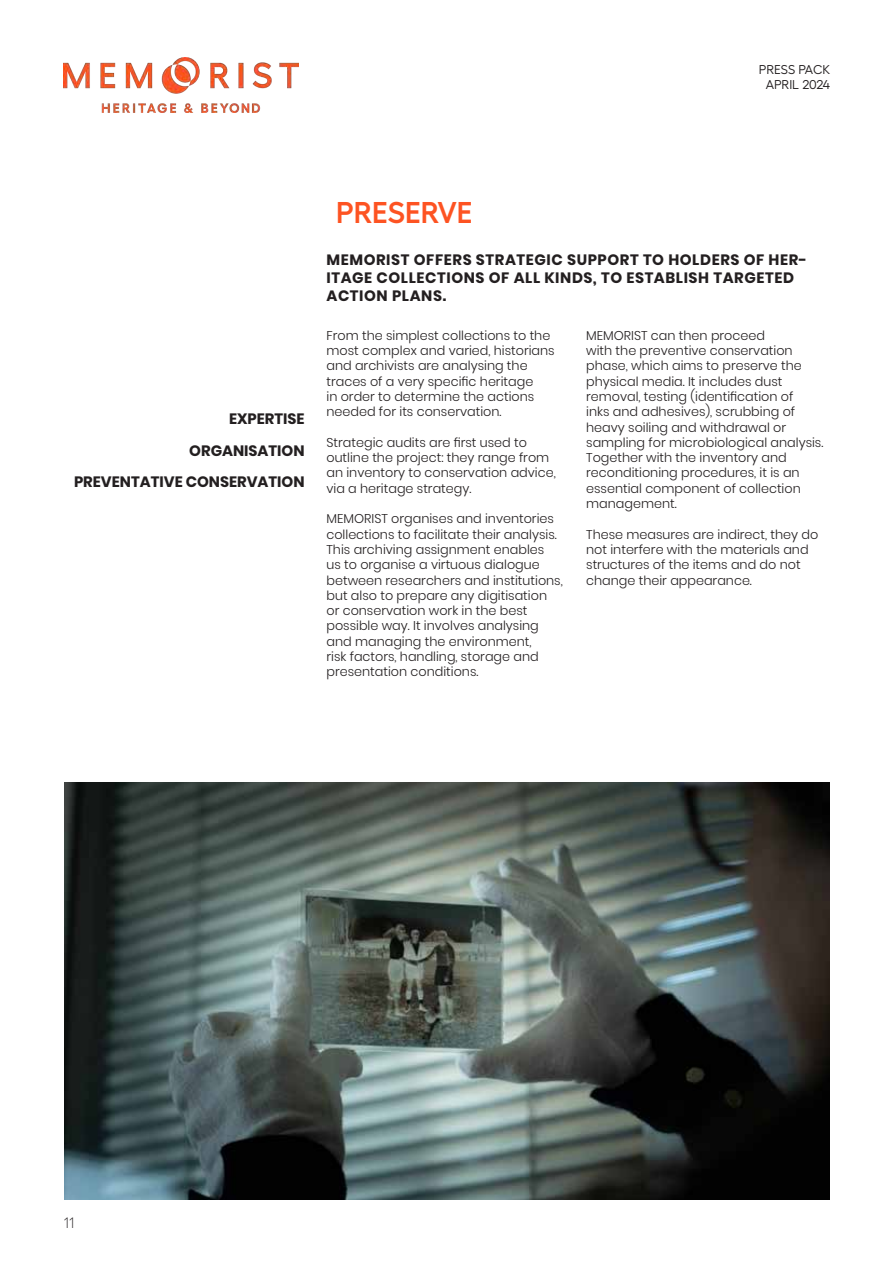
<style>
.page{position:relative;width:893px;height:1263px;background:#fff}
.page>*{position:absolute;margin:0;border:0;box-sizing:border-box;transform-origin:0 0}
.t1{font:600 30px "Fellix";color:#fd5322}
.t2{font:700 15px/18px "Poppins";letter-spacing:.04em;color:#231f20}
.t3{font:700 15px "Poppins";color:#231f20}
.t4{font:300 15px "Fellix";color:#231f20}
.t5{font:300 12.75px/15.3px "Poppins";color:#231f20}
.t6{font:12.75px/15.3px "Fellix";color:#231f20;text-align:center}
</style>
<div class="page">
<img style="left:64px;top:58px;width:234px;height:55px">
<img style="left:65px;top:782px;width:764px;height:417px">
<p class="t6" style="left:759px;top:61px;width:73px">PRESS PACK<br>APRIL 2024</p>
<p class="t3" style="left:229px;top:410px;width:77px">EXPERTISE</p>
<p class="t3" style="left:189px;top:442px;width:117px">ORGANISATION</p>
<p class="t3" style="left:74px;top:473px;width:232px">PREVENTATIVE CONSERVATION</p>
<p class="t1" style="left:336px;top:188px;width:138px">PRESERVE</p>
<p class="t2" style="left:326px;top:250px;width:482px">MEMORIST OFFERS STRATEGIC SUPPORT TO HOLDERS OF HER-<br>ITAGE COLLECTIONS OF ALL KINDS, TO ESTABLISH TARGETED<br>ACTION PLANS.</p>
<p class="t5" style="left:326px;top:328px;width:230px">From the simplest collections to the most complex and varied, historians and archivists are analysing the traces of a very specific heritage<br>in order to determine the actions needed for its conservation.</p>
<p class="t5" style="left:326px;top:435px;width:231px">Strategic audits are first used to outline the project: they range from an inventory to conservation advice, via a heritage strategy.</p>
<p class="t5" style="left:326px;top:511px;width:238px">MEMORIST organises and inventories collections to facilitate their analysis.<br>This archiving assignment enables<br>us to organise a virtuous dialogue between researchers and institutions, but also to prepare any digitisation or conservation work in the best possible way. It involves analysing and managing the environment,<br>risk factors, handling, storage and presentation conditions.</p>
<p class="t5" style="left:586px;top:328px;width:239px">MEMORIST can then proceed<br>with the preventive conservation phase, which aims to preserve the physical media. It includes dust removal, testing (identification of<br>inks and adhesives), scrubbing of heavy soiling and withdrawal or sampling for microbiological analysis.<br>Together with the inventory and reconditioning procedures, it is an essential component of collection management.</p>
<p class="t5" style="left:586px;top:527px;width:234px">These measures are indirect, they do not interfere with the materials and structures of the items and do not change their appearance.</p>
<p class="t4" style="left:64px;top:1212px;width:12px">11</p>
</div>
